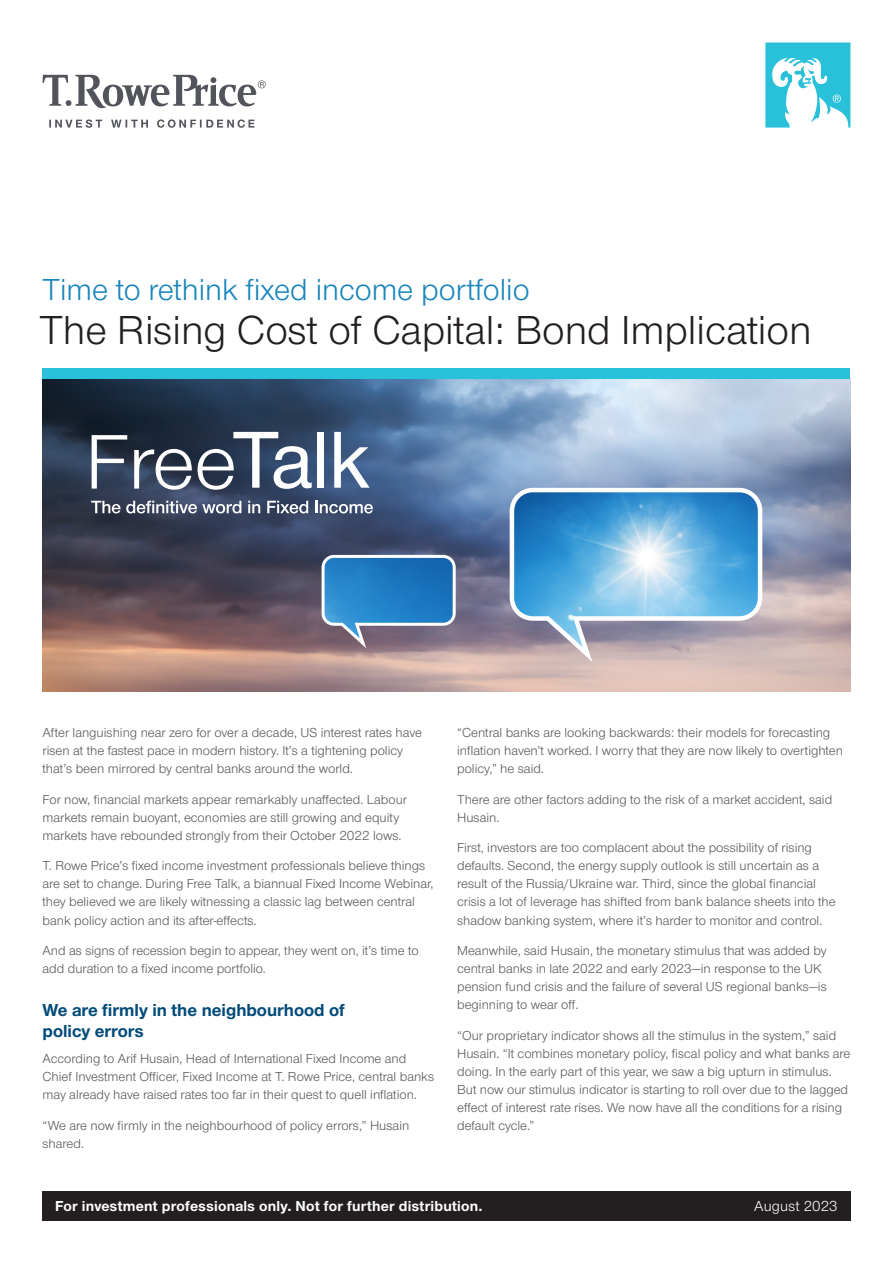
<style>
.page{position:relative;width:893px;height:1263px;background:#fff}
.page>*{position:absolute;margin:0;border:0;box-sizing:border-box;transform-origin:0 0}
.t1{font:42px "Nimbus Sans Novus";color:#231f20}
.Sub_Title{font:31.5px "Nimbus Sans Novus";color:#1885bb}
.t2{font:700 18px/21px "Nimbus Sans Novus";color:#004a79}
.Body_text{font:700 15px "Nimbus Sans Novus";letter-spacing:.015em;color:#fff}
.Body_text-2{font:15px "Nimbus Sans Novus";letter-spacing:.005em;color:#fff}
.bullets{font:13.5px/18px "Nimbus Sans Novus";color:#57585a}
</style>
<div class="page">
<div style="left:43px;top:1191px;width:807px;height:29px;background:#231f20"></div>
<img style="left:43px;top:379px;width:807px;height:312px">
<svg style="left:507px;top:486px;width:258px;height:183px;background:#7fadd0"></svg>
<svg style="left:92px;top:435px;width:35px;height:54px"></svg>
<svg style="left:134px;top:449px;width:58px;height:41px"></svg>
<svg style="left:198px;top:432px;width:114px;height:58px"></svg>
<div style="left:318px;top:432px;width:6px;height:56px;background:#fff"></div>
<svg style="left:334px;top:432px;width:36px;height:56px"></svg>
<svg style="left:91px;top:501px;width:29px;height:12px"></svg>
<svg style="left:126px;top:501px;width:115px;height:12px"></svg>
<svg style="left:248px;top:501px;width:12px;height:12px"></svg>
<svg style="left:267px;top:501px;width:41px;height:12px"></svg>
<svg style="left:315px;top:501px;width:58px;height:12px"></svg>
<svg style="left:320px;top:553px;width:137px;height:100px;background:#4f82b2"></svg>
<div style="left:43px;top:368px;width:807px;height:11px;background:#29c0da"></div>
<svg style="left:765px;top:43px;width:85px;height:85px"></svg>
<svg style="left:49px;top:119px;width:205px;height:9px"></svg>
<svg style="left:43px;top:75px;width:223px;height:33px"></svg>
<p class="Sub_Title" style="left:43px;top:269px;width:489px">Time to rethink fixed income portfolio</p>
<p class="t1" style="left:39px;top:303px;width:774px">The Rising Cost of Capital: Bond Implication</p>
<p class="bullets" style="left:43px;top:723px;width:381px">After languishing near zero for over a decade, US interest rates have risen at the fastest pace in modern history. It’s a tightening policy that’s been mirrored by central banks around the world.</p>
<p class="bullets" style="left:43px;top:790px;width:366px">For now, financial markets appear remarkably unaffected. Labour markets remain buoyant, economies are still growing and equity markets have rebounded strongly from their October 2022 lows.</p>
<p class="bullets" style="left:43px;top:856px;width:393px">T. Rowe Price’s fixed income investment professionals believe things are set to change. During Free Talk, a biannual Fixed Income Webinar, they believed we are likely witnessing a classic lag between central bank policy action and its after-effects.</p>
<p class="bullets" style="left:43px;top:941px;width:378px">And as signs of recession begin to appear, they went on, it’s time to add duration to a fixed income portfolio.</p>
<h3 class="t2" style="left:43px;top:998px;width:304px">We are firmly in the neighbourhood of policy errors</h3>
<p class="bullets" style="left:43px;top:1049px;width:393px">According to Arif Husain, Head of International Fixed Income and<br>Chief Investment Officer, Fixed Income at T. Rowe Price, central banks may already have raised rates too far in their quest to quell inflation.</p>
<p class="bullets" style="left:43px;top:1116px;width:368px">“We are now firmly in the neighbourhood of policy errors,” Husain shared.</p>
<p class="bullets" style="left:457px;top:723px;width:387px">“Central banks are looking backwards: their models for forecasting inflation haven’t worked. I worry that they are now likely to overtighten policy,” he said.</p>
<p class="bullets" style="left:457px;top:790px;width:377px">There are other factors adding to the risk of a market accident, said<br>Husain.</p>
<p class="bullets" style="left:457px;top:838px;width:380px">First, investors are too complacent about the possibility of rising defaults. Second, the energy supply outlook is still uncertain as a result of the Russia/Ukraine war. Third, since the global financial crisis a lot of leverage has shifted from bank balance sheets into the shadow banking system, where it’s harder to monitor and control.</p>
<p class="bullets" style="left:457px;top:941px;width:371px">Meanwhile, said Husain, the monetary stimulus that was added by central banks in late 2022 and early 2023—in response to the UK pension fund crisis and the failure of several US regional banks—is beginning to wear off.</p>
<p class="bullets" style="left:457px;top:1026px;width:395px">“Our proprietary indicator shows all the stimulus in the system,” said Husain. “It combines monetary policy, fiscal policy and what banks are doing. In the early part of this year, we saw a big upturn in stimulus.<br>But now our stimulus indicator is starting to roll over due to the lagged effect of interest rate rises. We now have all the conditions for a rising default cycle.”</p>
<p class="Body_text" style="left:55px;top:1195px;width:429px">For investment professionals only. Not for further distribution.</p>
<p class="Body_text-2" style="left:754px;top:1196px;width:85px">August 2023</p>
</div>
